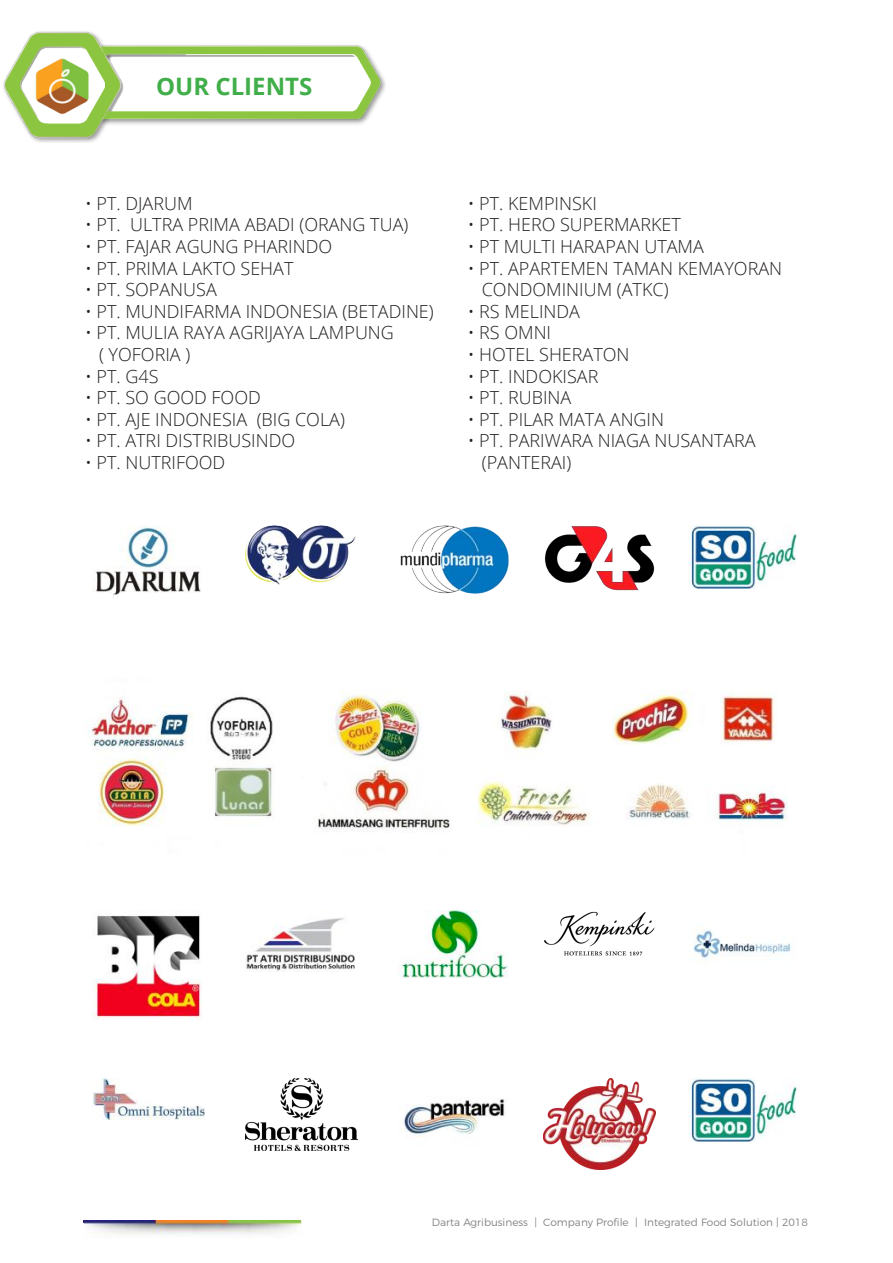
<style>
.page{position:relative;width:893px;height:1263px;background:#fff}
.page>*{position:absolute;margin:0;border:0;box-sizing:border-box;transform-origin:0 0}
.t1{font:700 24px "Open Sans";color:#40ae49}
.t2{font:300 18px "Open Sans";color:#231f20}
.t3{font:300 10.5px "Montserrat";color:#808285}
</style>
<div class="page">
<img style="left:84px;top:1220px;width:217px;height:15px">
<img style="left:95px;top:527px;width:106px;height:68px">
<img style="left:246px;top:525px;width:110px;height:60px">
<img style="left:400px;top:525px;width:109px;height:69px">
<img style="left:544px;top:526px;width:111px;height:65px">
<img style="left:89px;top:690px;width:699px;height:142px">
<img style="left:689px;top:525px;width:108px;height:63px">
<img style="left:93px;top:915px;width:109px;height:105px">
<img style="left:246px;top:918px;width:109px;height:53px">
<img style="left:399px;top:911px;width:109px;height:66px">
<img style="left:544px;top:911px;width:111px;height:45px">
<img style="left:693px;top:928px;width:99px;height:35px">
<img style="left:93px;top:1078px;width:111px;height:41px">
<img style="left:246px;top:1078px;width:111px;height:73px">
<img style="left:401px;top:1099px;width:104px;height:36px">
<img style="left:544px;top:1078px;width:111px;height:91px">
<img style="left:689px;top:1078px;width:108px;height:64px">
<img style="left:3px;top:31px;width:383px;height:111px">
<p class="t1" style="left:156px;top:69px;width:158px">OUR CLIENTS</p>
<p class="t2" style="left:85px;top:191px;width:109px">• PT. DJARUM</p>
<p class="t2" style="left:85px;top:213px;width:325px">• PT. ULTRA PRIMA ABADI (ORANG TUA)</p>
<p class="t2" style="left:85px;top:234px;width:249px">• PT. FAJAR AGUNG PHARINDO</p>
<p class="t2" style="left:85px;top:256px;width:210px">• PT. PRIMA LAKTO SEHAT</p>
<p class="t2" style="left:85px;top:277px;width:133px">• PT. SOPANUSA</p>
<p class="t2" style="left:85px;top:299px;width:350px">• PT. MUNDIFARMA INDONESIA (BETADINE)</p>
<p class="t2" style="left:85px;top:321px;width:310px">• PT. MULIA RAYA AGRIJAYA LAMPUNG</p>
<p class="t2" style="left:99px;top:342px;width:93px">( YOFORIA )</p>
<p class="t2" style="left:85px;top:364px;width:75px">• PT. G4S</p>
<p class="t2" style="left:85px;top:385px;width:177px">• PT. SO GOOD FOOD</p>
<p class="t2" style="left:85px;top:407px;width:261px">• PT. AJE INDONESIA (BIG COLA)</p>
<p class="t2" style="left:85px;top:429px;width:212px">• PT. ATRI DISTRIBUSINDO</p>
<p class="t2" style="left:85px;top:450px;width:142px">• PT. NUTRIFOOD</p>
<p class="t2" style="left:468px;top:191px;width:131px">• PT. KEMPINSKI</p>
<p class="t2" style="left:468px;top:213px;width:215px">• PT. HERO SUPERMARKET</p>
<p class="t2" style="left:468px;top:234px;width:238px">• PT MULTI HARAPAN UTAMA</p>
<p class="t2" style="left:468px;top:256px;width:316px">• PT. APARTEMEN TAMAN KEMAYORAN</p>
<p class="t2" style="left:482px;top:277px;width:188px">CONDOMINIUM (ATKC)</p>
<p class="t2" style="left:468px;top:299px;width:114px">• RS MELINDA</p>
<p class="t2" style="left:468px;top:321px;width:85px">• RS OMNI</p>
<p class="t2" style="left:468px;top:342px;width:163px">• HOTEL SHERATON</p>
<p class="t2" style="left:468px;top:364px;width:132px">• PT. INDOKISAR</p>
<p class="t2" style="left:468px;top:385px;width:105px">• PT. RUBINA</p>
<p class="t2" style="left:468px;top:407px;width:198px">• PT. PILAR MATA ANGIN</p>
<p class="t2" style="left:468px;top:429px;width:289px">• PT. PARIWARA NIAGA NUSANTARA</p>
<p class="t2" style="left:482px;top:450px;width:91px">(PANTERAI)</p>
<p class="t3" style="left:432px;top:1214px;width:378px">Darta Agribusiness | Company Profile | Integrated Food Solution | 2018</p>
</div>
